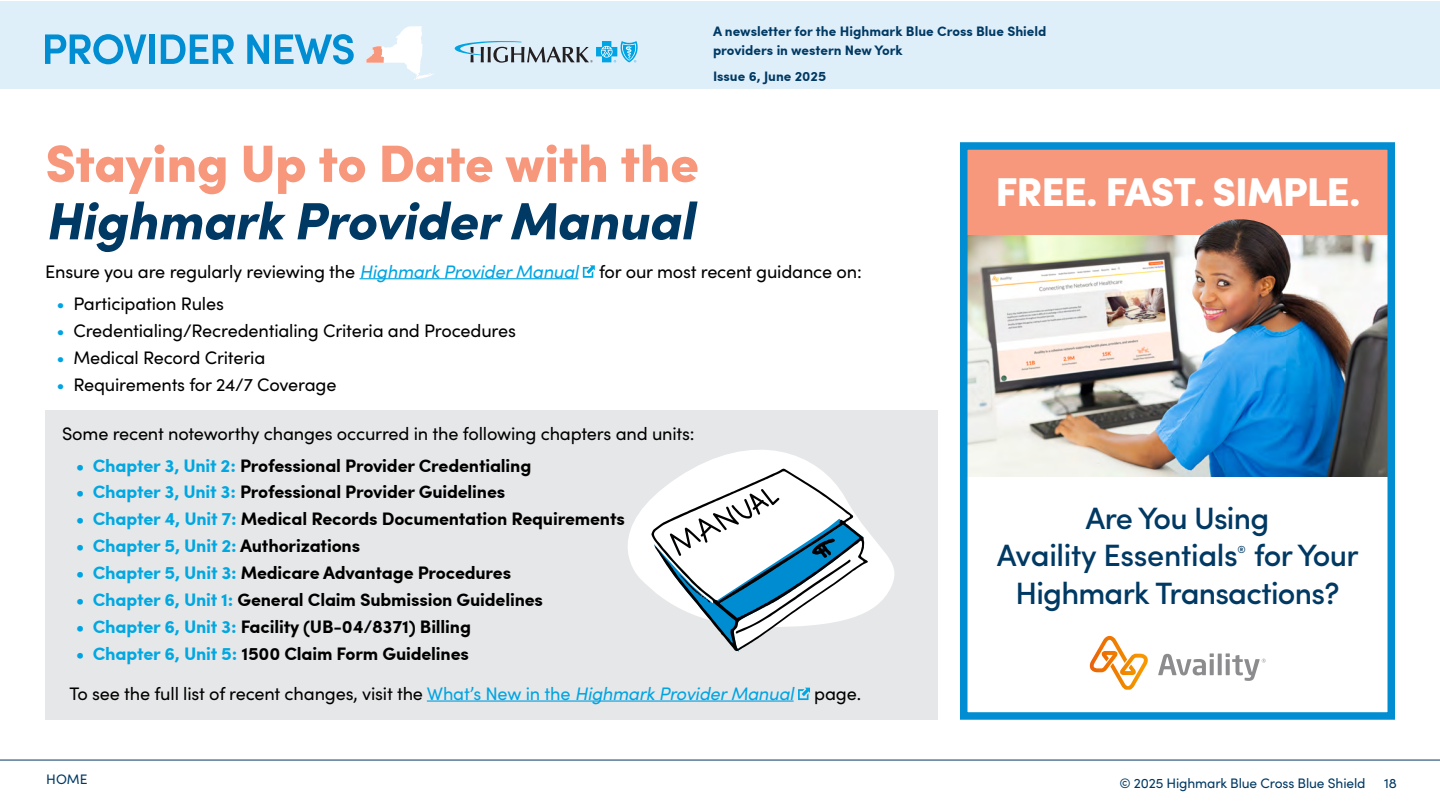
<style>
.page{position:relative;width:1440px;height:810px;background:#fff}
.page>*{position:absolute;margin:0;border:0;box-sizing:border-box;transform-origin:0 0}
.t1{font:900 52.5px "Sofia Pro";letter-spacing:-.01em;color:#f7987d}
.t2{font:italic 900 52.5px "Sofia Pro";letter-spacing:-.01em;color:#003963}
.t3{font:900 40.25px "Sofia Pro";letter-spacing:-.025em;color:#fff}
.t4{font:500 30.88px/37.9px "Sofia Pro";letter-spacing:-.025em;color:#003963}
.t5{font:18.12px "Sofia Pro";letter-spacing:-.01em;color:#000}
.t6{font:700 18.12px "Sofia Pro";letter-spacing:-.01em;color:#000}
.t7{font:700 18.12px "Sofia Pro";letter-spacing:-.01em;color:#00a7e1}
.t8{font:700 13.75px/18.8px "Sofia Pro";color:#003963}
.t9{font:13.75px "Sofia Pro";letter-spacing:-.01em;color:#003963}
.t10{font:500 10.25px "Sofia Pro";color:#003963}
.s1{font-style:italic;color:#00a4e3}
.s2{color:#00a4e3}
.s3{color:#00a7e1}
.s4{color:#000}
</style>
<div class="page">
<div style="left:0;top:1px;width:1440px;height:88px;background:#dfeffa"></div>
<hr style="left:0;top:760px;width:1440px;height:1px;background:#003963">
<svg style="left:455px;top:41px;width:183px;height:22px"></svg>
<svg style="left:45px;top:34px;width:101px;height:30px"></svg>
<div style="left:149px;top:34px;width:6px;height:30px;background:#008dd1"></div>
<svg style="left:161px;top:34px;width:73px;height:30px"></svg>
<svg style="left:247px;top:34px;width:22px;height:30px"></svg>
<svg style="left:275px;top:34px;width:79px;height:30px"></svg>
<svg style="left:366px;top:26px;width:67px;height:54px"></svg>
<div style="left:45px;top:410px;width:893px;height:310px;background:#e6e7e8"></div>
<hr style="left:427px;top:700px;width:367px;height:2px;background:#00a4e3">
<svg style="left:798px;top:688px;width:12px;height:12px"></svg>
<hr style="left:360px;top:278px;width:218px;height:1px;background:#00a4e3">
<svg style="left:583px;top:265px;width:12px;height:13px"></svg>
<svg style="left:628px;top:450px;width:266px;height:161px"></svg>
<svg style="left:651px;top:469px;width:217px;height:183px"></svg>
<img style="left:969px;top:234px;width:417px;height:243px">
<div style="left:965px;top:147px;width:423px;height:87px;background:#f7987d"></div>
<div style="left:960px;top:142px;width:435px;height:578px;border:8px solid #008dd1"></div>
<svg style="left:1158px;top:653px;width:108px;height:28px"></svg>
<img style="left:1089px;top:636px;width:59px;height:54px">
<img style="left:1196px;top:219px;width:90px;height:63px">
<p class="t8" style="left:713px;top:21px;width:335px">A newsletter for the Highmark Blue Cross Blue Shield providers in western New York</p>
<p class="t8" style="left:713px;top:66px;width:115px">Issue 6, June 2025</p>
<h1 class="t1" style="left:45px;top:122px;width:655px">Staying Up to Date with the</h1>
<h1 class="t2" style="left:45px;top:180px;width:650px">Highmark Provider Manual</h1>
<h2 class="t3" style="left:996px;top:160px;width:367px">FREE. FAST. SIMPLE.</h2>
<p class="t5" style="left:45px;top:258px;width:818px">Ensure you are regularly reviewing the <span class="s1">Highmark Provider Manual</span> for our most recent guidance on:</p>
<p class="t5" style="left:57px;top:291px;width:169px"><span class="s2">•</span> Participation Rules</p>
<p class="t5" style="left:57px;top:318px;width:461px"><span class="s2">•</span> Credentialing/Recredentialing Criteria and Procedures</p>
<p class="t5" style="left:57px;top:344px;width:210px"><span class="s2">•</span> Medical Record Criteria</p>
<p class="t5" style="left:57px;top:371px;width:282px"><span class="s2">•</span> Requirements for 24/7 Coverage</p>
<p class="t5" style="left:62px;top:420px;width:634px">Some recent noteworthy changes occurred in the following chapters and units:</p>
<p class="t6" style="left:76px;top:451px;width:457px"><span class="s2">•</span> <span class="s3">Chapter 3, Unit 2:</span> Professional Provider Credentialing</p>
<p class="t6" style="left:76px;top:478px;width:431px"><span class="s2">•</span> <span class="s3">Chapter 3, Unit 3:</span> Professional Provider Guidelines</p>
<p class="t6" style="left:76px;top:505px;width:551px"><span class="s2">•</span> <span class="s3">Chapter 4, Unit 7:</span> Medical Records Documentation Requirements</p>
<p class="t7" style="left:76px;top:532px;width:286px"><span class="s2">•</span> Chapter 5, Unit 2: <span class="s4">Authorizations</span></p>
<p class="t6" style="left:76px;top:559px;width:437px"><span class="s2">•</span> <span class="s3">Chapter 5, Unit 3:</span> Medicare Advantage Procedures</p>
<p class="t6" style="left:76px;top:586px;width:469px"><span class="s2">•</span> <span class="s3">Chapter 6, Unit 1:</span> General Claim Submission Guidelines</p>
<p class="t6" style="left:76px;top:613px;width:397px"><span class="s2">•</span> <span class="s3">Chapter 6, Unit 3:</span> Facility (UB-04/8371) Billing</p>
<p class="t6" style="left:76px;top:640px;width:395px"><span class="s2">•</span> <span class="s3">Chapter 6, Unit 5:</span> 1500 Claim Form Guidelines</p>
<p class="t5" style="left:69px;top:680px;width:793px">To see the full list of recent changes, visit the <span class="s2">What’s New in the</span> <span class="s1">Highmark Provider Manual</span> page.</p>
<h3 class="t4" style="left:997px;top:497px;width:274px;text-indent:89px">Are You Using<br>Availity Essentials</h3>
<h3 class="t4" style="left:1015px;top:535px;width:345px;text-indent:239px">for Your<br>Highmark Transactions?</h3>
<p class="t10" style="left:1238px;top:542px;width:10px">®</p>
<p class="t9" style="left:46px;top:770px;width:43px">HOME</p>
<p class="t9" style="left:1119px;top:773px;width:248px">© 2025 Highmark Blue Cross Blue Shield</p>
<p class="t9" style="left:1384px;top:773px;width:14px">18</p>
</div>
